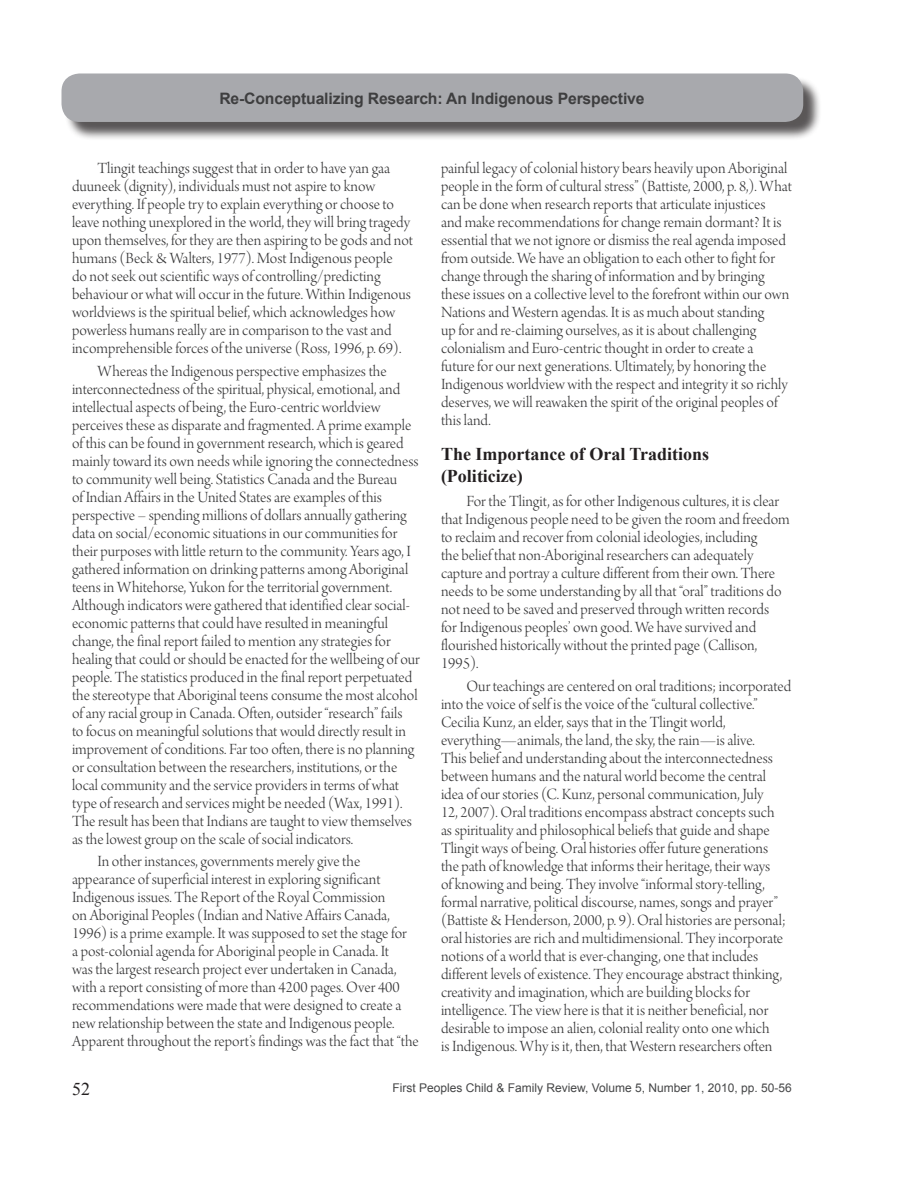
<style>
.page{position:relative;width:918px;height:1188px;background:#fff}
.page>*{position:absolute;margin:0;border:0;box-sizing:border-box;transform-origin:0 0}
.Bold_Heading{font:700 18px/21.6px "Times New Roman";color:#231f20}
.t1{font:18px "Times New Roman";color:#231f20}
.Body_Text{font:16.5px/18px "Arno Pro Light Display";color:#383839}
.t2{font:700 15.75px "Arial";letter-spacing:-.01em;color:#3e3e3f}
.Vol_and_Page_Numbers{font:12px "Arial";color:#454647}
</style>
<div class="page">
<div style="left:64px;top:76px;width:758px;height:65px;background:#231f20;opacity:.75"></div>
<div style="left:62px;top:73px;width:741px;height:49px;background:#a8a9ad;border-radius:18px"></div>
<p class="t2" style="left:219px;top:89px;width:427px">Re-Conceptualizing Research: An Indigenous Perspective</p>
<p class="Body_Text" style="left:72px;top:161px;width:343px;text-indent:26px">Tlingit teachings suggest that in order to have yan gaa duuneek (dignity), individuals must not aspire to know everything. If people try to explain everything or choose to leave nothing unexplored in the world, they will bring tragedy upon themselves, for they are then aspiring to be gods and not humans (Beck &amp; Walters, 1977). Most Indigenous people<br>do not seek out scientific ways of controlling/predicting behaviour or what will occur in the future. Within Indigenous worldviews is the spiritual belief, which acknowledges how powerless humans really are in comparison to the vast and incomprehensible forces of the universe (Ross, 1996, p. 69).</p>
<p class="Body_Text" style="left:72px;top:363px;width:349px;text-indent:26px">Whereas the Indigenous perspective emphasizes the interconnectedness of the spiritual, physical, emotional, and intellectual aspects of being, the Euro-centric worldview perceives these as disparate and fragmented. A prime example of this can be found in government research, which is geared mainly toward its own needs while ignoring the connectedness to community well being. Statistics Canada and the Bureau<br>of Indian Affairs in the United States are examples of this perspective – spending millions of dollars annually gathering data on social/economic situations in our communities for their purposes with little return to the community. Years ago, I gathered information on drinking patterns among Aboriginal teens in Whitehorse, Yukon for the territorial government.<br>Although indicators were gathered that identified clear social&shy;economic patterns that could have resulted in meaningful change, the final report failed to mention any strategies for healing that could or should be enacted for the wellbeing of our people. The statistics produced in the final report perpetuated the stereotype that Aboriginal teens consume the most alcohol of any racial group in Canada. Often, outsider “research” fails<br>to focus on meaningful solutions that would directly result in improvement of conditions. Far too often, there is no planning or consultation between the researchers, institutions, or the local community and the service providers in terms of what type of research and services might be needed (Wax, 1991).<br>The result has been that Indians are taught to view themselves as the lowest group on the scale of social indicators.</p>
<p class="Body_Text" style="left:72px;top:854px;width:348px;text-indent:26px">In other instances, governments merely give the appearance of superficial interest in exploring significant Indigenous issues. The Report of the Royal Commission<br>on Aboriginal Peoples (Indian and Native Affairs Canada, 1996) is a prime example. It was supposed to set the stage for<br>a post-colonial agenda for Aboriginal people in Canada. It<br>was the largest research project ever undertaken in Canada, with a report consisting of more than 4200 pages. Over 400 recommendations were made that were designed to create a new relationship between the state and Indigenous people.<br>Apparent throughout the report’s findings was the fact that “the</p>
<p class="Body_Text" style="left:441px;top:161px;width:353px">painful legacy of colonial history bears heavily upon Aboriginal people in the form of cultural stress” (Battiste, 2000, p. 8,). What can be done when research reports that articulate injustices<br>and make recommendations for change remain dormant? It is essential that we not ignore or dismiss the real agenda imposed from outside. We have an obligation to each other to fight for change through the sharing of information and by bringing these issues on a collective level to the forefront within our own Nations and Western agendas. It is as much about standing<br>up for and re-claiming ourselves, as it is about challenging colonialism and Euro-centric thought in order to create a<br>future for our next generations. Ultimately, by honoring the Indigenous worldview with the respect and integrity it so richly deserves, we will reawaken the spirit of the original peoples of this land.</p>
<p class="Bold_Heading" style="left:441px;top:443px;width:270px">The Importance of Oral Traditions (Politicize)</p>
<p class="Body_Text" style="left:441px;top:493px;width:350px;text-indent:26px">For the Tlingit, as for other Indigenous cultures, it is clear that Indigenous people need to be given the room and freedom to reclaim and recover from colonial ideologies, including<br>the belief that non-Aboriginal researchers can adequately capture and portray a culture different from their own. There needs to be some understanding by all that “oral” traditions do not need to be saved and preserved through written records<br>for Indigenous peoples’ own good. We have survived and flourished historically without the printed page (Callison, 1995).</p>
<p class="Body_Text" style="left:441px;top:678px;width:352px;text-indent:26px">Our teachings are centered on oral traditions; incorporated into the voice of self is the voice of the “cultural collective.” Cecilia Kunz, an elder, says that in the Tlingit world, everything—animals, the land, the sky, the rain—is alive.<br>This belief and understanding about the interconnectedness between humans and the natural world become the central idea of our stories (C. Kunz, personal communication, July<br>12, 2007). Oral traditions encompass abstract concepts such<br>as spirituality and philosophical beliefs that guide and shape Tlingit ways of being. Oral histories offer future generations<br>the path of knowledge that informs their heritage, their ways<br>of knowing and being. They involve “informal story-telling, formal narrative, political discourse, names, songs and prayer” (Battiste &amp; Henderson, 2000, p. 9). Oral histories are personal; oral histories are rich and multidimensional. They incorporate notions of a world that is ever-changing, one that includes different levels of existence. They encourage abstract thinking, creativity and imagination, which are building blocks for intelligence. The view here is that it is neither beneficial, nor desirable to impose an alien, colonial reality onto one which<br>is Indigenous. Why is it, then, that Western researchers often</p>
<p class="t1" style="left:72px;top:1077px;width:19px">52</p>
<p class="Vol_and_Page_Numbers" style="left:392px;top:1080px;width:401px">First Peoples Child &amp; Family Review, Volume 5, Number 1, 2010, pp. 50-56</p>
</div>
